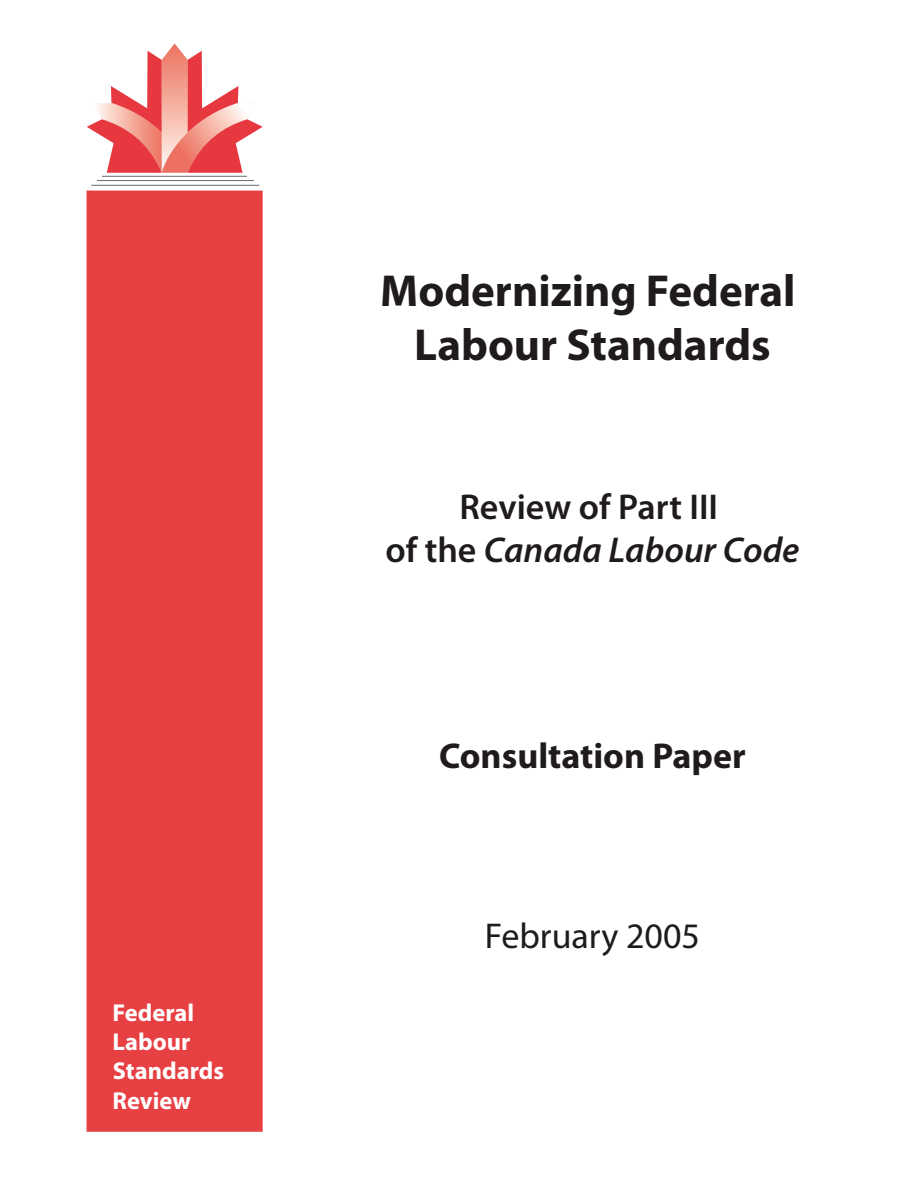
<style>
.page{position:relative;width:918px;height:1188px;background:#fff}
.page>*{position:absolute;margin:0;border:0;box-sizing:border-box;transform-origin:0 0}
.t1{font:700 45px/54px "Myriad Pro";color:#1f1a1e;text-align:center}
.t2{font:600 36px/43.2px "Myriad Pro";color:#1f1a1e;text-align:center}
.t3{font:700 36px "Myriad Pro";color:#1f1a1e}
.t4{font:36px "Myriad Pro";color:#1f1a1e}
.t5{font:700 24.45px/29.4px "Myriad Pro";color:#fff}
.s1{font-style:italic}
</style>
<div class="page">
<svg style="left:87px;top:44px;width:176px;height:142px"></svg>
<div style="left:87px;top:191px;width:176px;height:941px;background:#e74043"></div>
<p class="t5" style="left:113px;top:998px;width:113px">Federal<br>Labour<br>Standards<br>Review</p>
<p class="t1" style="left:380px;top:264px;width:417px">Modernizing Federal<br>Labour Standards</p>
<p class="t2" style="left:385px;top:486px;width:416px">Review of Part III<br>of the <span class="s1">Canada Labour Code</span></p>
<p class="t3" style="left:439px;top:736px;width:308px">Consultation Paper</p>
<p class="t4" style="left:485px;top:916px;width:217px">February 2005</p>
</div>
